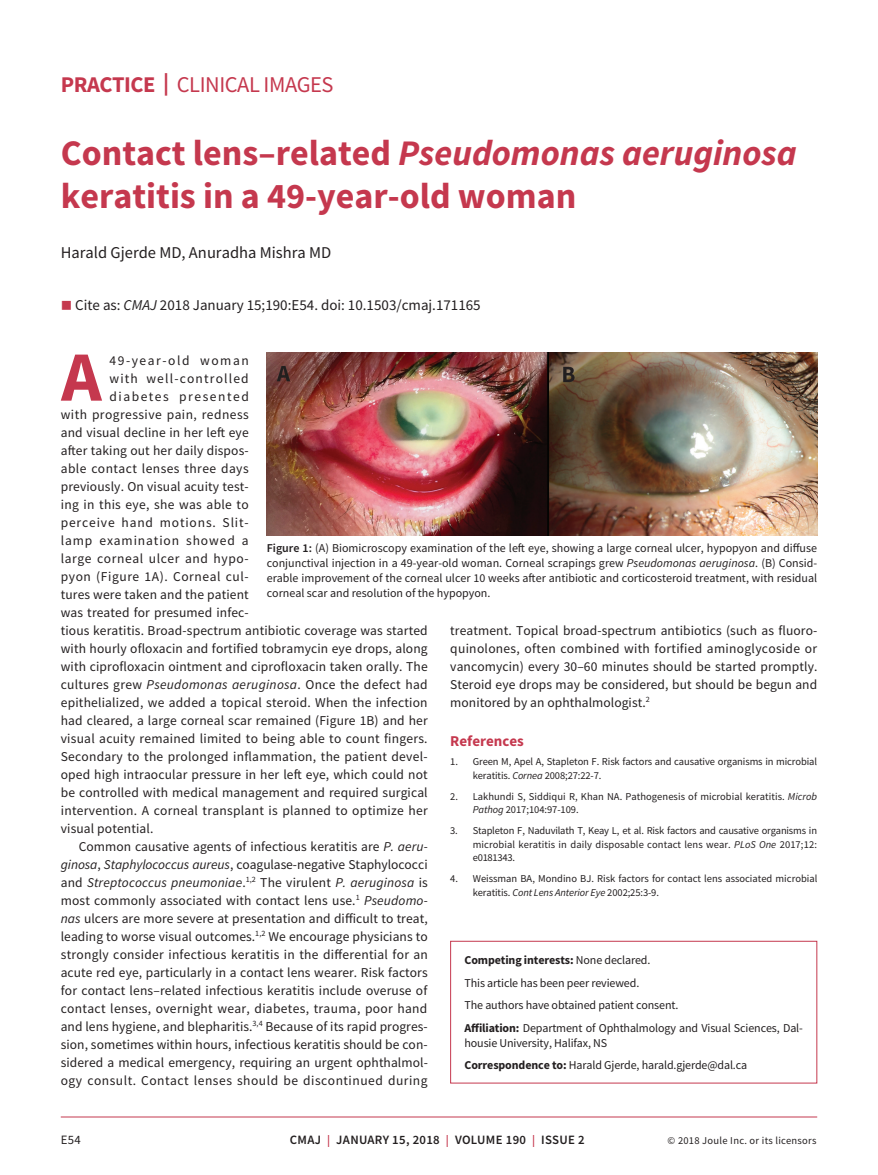
<style>
.page{position:relative;width:878px;height:1175px;background:#fff}
.page>*{position:absolute;margin:0;border:0;box-sizing:border-box;transform-origin:0 0}
.t1{font:700 70.65px "Source Sans Pro";color:#c5384e}
.t2{font:700 36px/43.2px "Source Sans Pro";color:#c5384e}
.t3{font:22.5px "Source Sans Pro";letter-spacing:-.02em;color:#c5384e}
.t4{font:16.5px "Source Sans Pro";color:#231f20}
.t5{font:15px "Source Sans Pro";color:#231f20}
.t6{font:700 15px "Source Sans Pro";color:#c5384e}
.t7{font:13.5px/18px "Source Sans Pro";letter-spacing:.01em;color:#231f20;text-align:justify}
.t8{font:13.5px "Source Sans Pro";letter-spacing:.035em;color:#231f20}
.t9{font:italic 13.5px "Source Sans Pro";letter-spacing:.01em;color:#231f20}
.t10{font:13.5px "Source Sans Pro";letter-spacing:.115em;color:#231f20}
.t11{font:13.5px "Source Sans Pro";letter-spacing:.03em;color:#231f20}
.t12{font:13.5px "Source Sans Pro";letter-spacing:.04em;color:#231f20}
.t13{font:13.5px "Source Sans Pro";letter-spacing:.06em;color:#231f20}
.t14{font:13.5px "Source Sans Pro";letter-spacing:.045em;color:#231f20}
.t15{font:13.5px "Source Sans Pro";letter-spacing:.065em;color:#231f20}
.t16{font:13.5px "Source Sans Pro";letter-spacing:.085em;color:#231f20}
.t17{font:600 12.75px "Source Sans Pro";letter-spacing:.025em;color:#231f20}
.t18{font:12.75px "Source Sans Pro";color:#231f20}
.t19{font:12px/22.5px "Source Sans Pro";letter-spacing:-.01em;color:#231f20}
.t20{font:10.5px/13.5px "Source Sans Pro";color:#231f20}
.t21{font:10.5px "Source Sans Pro";letter-spacing:.025em;color:#231f20}
.s1{font-weight:700}
.s2{font-style:italic}
.s3{color:#c5384e}
.s4{font-style:normal}
.s5{font-weight:600}
.s6{font-size:12px;color:#c5384e}
</style>
<div class="page">
<hr style="left:61px;top:1116px;width:756px;height:1px;background:#c5384e">
<img style="left:267px;top:352px;width:550px;height:183px">
<div style="left:450px;top:940px;width:367px;height:143px;border:1px solid #c5384e"></div>
<h3 class="t3" style="left:61px;top:70px;width:274px"><span class="s1">PRACTICE |</span> CLINICAL IMAGES</h3>
<h2 class="t2" style="left:61px;top:131px;width:737px">Contact lens–related <span class="s2">Pseudomonas aeruginosa </span>keratitis in a 49-year-old woman</h2>
<p class="t4" style="left:61px;top:242px;width:272px">Harald Gjerde MD, Anuradha Mishra MD</p>
<p class="t5" style="left:61px;top:296px;width:421px"><span class="s3">■</span> Cite as: <span class="s2">CMAJ</span> 2018 January 15;190:E54. doi: 10.1503/cmaj.171165</p>
<h1 class="t1" style="left:61px;top:329px;width:42px">A</h1>
<p class="t10" style="left:109px;top:351px;width:141px">49-year-old woman</p>
<p class="t16" style="left:109px;top:369px;width:141px">with well-controlled</p>
<p class="t10" style="left:109px;top:387px;width:141px">diabetes presented</p>
<p class="t8" style="left:61px;top:405px;width:189px">with progressive pain, redness</p>
<p class="t7" style="left:61px;top:423px;width:189px">and visual decline in her left eye</p>
<p class="t7" style="left:61px;top:441px;width:189px">after taking out her daily dispos-</p>
<p class="t11" style="left:61px;top:459px;width:189px">able contact lenses three days</p>
<p class="t7" style="left:61px;top:477px;width:189px">previously. On visual acuity test-</p>
<p class="t7" style="left:61px;top:495px;width:189px">ing in this eye, she was able to</p>
<p class="t13" style="left:61px;top:513px;width:189px">perceive hand motions. Slit-</p>
<p class="t15" style="left:61px;top:531px;width:189px">lamp examination showed a</p>
<p class="t14" style="left:61px;top:549px;width:189px">large corneal ulcer and hypo-</p>
<p class="t12" style="left:61px;top:567px;width:189px">pyon (Figure 1A). Corneal cul-</p>
<p class="t7" style="left:61px;top:585px;width:189px">tures were taken and the patient</p>
<p class="t7" style="left:61px;top:603px;width:189px">was treated for presumed infec-</p>
<p class="t7" style="left:61px;top:621px;width:368px">tious keratitis. Broad-spectrum antibiotic coverage was started</p>
<p class="t7" style="left:61px;top:639px;width:368px">with hourly ofloxacin and fortified tobramycin eye drops, along</p>
<p class="t7" style="left:61px;top:657px;width:368px">with ciprofloxacin ointment and ciprofloxacin taken orally. The</p>
<p class="t7" style="left:61px;top:675px;width:368px">cultures grew <span class="s2">Pseudomonas aeruginosa</span>. Once the defect had</p>
<p class="t7" style="left:61px;top:693px;width:368px">epithelialized, we added a topical steroid. When the infection</p>
<p class="t7" style="left:61px;top:711px;width:368px">had cleared, a large corneal scar remained (Figure 1B) and her</p>
<p class="t7" style="left:61px;top:729px;width:368px">visual acuity remained limited to being able to count fingers.</p>
<p class="t7" style="left:61px;top:747px;width:368px">Secondary to the prolonged inflammation, the patient devel-</p>
<p class="t7" style="left:61px;top:765px;width:368px">oped high intraocular pressure in her left eye, which could not</p>
<p class="t7" style="left:61px;top:783px;width:368px">be controlled with medical management and required surgical</p>
<p class="t7" style="left:61px;top:801px;width:368px">intervention. A corneal transplant is planned to optimize her</p>
<p class="t7" style="left:61px;top:819px;width:94px">visual potential.</p>
<p class="t7" style="left:79px;top:837px;width:350px">Common causative agents of infectious keratitis are <span class="s2">P. aeru-</span></p>
<p class="t7" style="left:61px;top:855px;width:368px"><span class="s2">ginosa</span>, <span class="s2">Staphylococcus aureus</span>, coagulase-negative Staphylococci</p>
<p class="t9" style="left:61px;top:873px;width:368px"><span class="s4">and</span> Streptococcus pneumoniae<span class="s4">.</span><sup>1,2</sup> <span class="s4">The virulent</span> P. aeruginosa <span class="s4">is</span></p>
<p class="t7" style="left:61px;top:891px;width:368px">most commonly associated with contact lens use.<sup>1</sup> <span class="s2">Pseudomo-</span></p>
<p class="t7" style="left:61px;top:909px;width:368px"><span class="s2">nas</span> ulcers are more severe at presentation and difficult to treat,</p>
<p class="t7" style="left:61px;top:927px;width:368px">leading to worse visual outcomes.<sup>1,2</sup> We encourage physicians to</p>
<p class="t7" style="left:61px;top:945px;width:369px">strongly consider infectious keratitis in the differential for an</p>
<p class="t7" style="left:61px;top:963px;width:368px">acute red eye, particularly in a contact lens wearer. Risk factors</p>
<p class="t7" style="left:61px;top:981px;width:368px">for contact lens–related infectious keratitis include overuse of</p>
<p class="t7" style="left:61px;top:999px;width:368px">contact lenses, overnight wear, diabetes, trauma, poor hand</p>
<p class="t7" style="left:61px;top:1017px;width:368px">and lens hygiene, and blepharitis.<sup>3,4</sup> Because of its rapid progres-</p>
<p class="t7" style="left:61px;top:1035px;width:368px">sion, sometimes within hours, infectious keratitis should be con-</p>
<p class="t7" style="left:61px;top:1053px;width:368px">sidered a medical emergency, requiring an urgent ophthalmol-</p>
<p class="t8" style="left:61px;top:1071px;width:368px">ogy consult. Contact lenses should be discontinued during</p>
<p class="t19" style="left:267px;top:540px;width:552px;line-height:15px;text-align:justify"><span class="s5">Figure 1:</span> (A) Biomicroscopy examination of the left eye, showing a large corneal ulcer, hypopyon and diffuse conjunctival injection in a 49-year-old woman. Corneal scrapings grew <span class="s2">Pseudomonas aeruginosa</span>. (B) Consid&shy;erable improvement of the corneal ulcer 10 weeks after antibiotic and corticosteroid treatment, with residual corneal scar and resolution of the hypopyon.</p>
<p class="t7" style="left:450px;top:621px;width:369px">treatment. Topical broad-spectrum antibiotics (such as fluoro&shy;quinolones, often combined with fortified aminoglycoside or vancomycin) every 30–60 minutes should be started promptly.<br>Steroid eye drops may be considered, but should be begun and monitored by an ophthalmologist.<sup>2</sup></p>
<p class="t6" style="left:450px;top:730px;width:75px">References</p>
<p class="t20" style="left:472px;top:755px;width:346px;text-indent:-22px">1. Green M, Apel A, Stapleton F. Risk factors and causative organisms in microbial keratitis. <span class="s2">Cornea</span> 2008;27:22-7.</p>
<p class="t20" style="left:472px;top:789px;width:346px;text-indent:-23px">2. Lakhundi S, Siddiqui R, Khan NA. Pathogenesis of microbial keratitis. <span class="s2">Microb<br>Pathog</span> 2017;104:97-109.</p>
<p class="t20" style="left:472px;top:824px;width:346px;text-align:justify;text-indent:-23px">3. Stapleton F, Naduvilath T, Keay L, et al. Risk factors and causative organisms in microbial keratitis in daily disposable contact lens wear. <span class="s2">PLoS One</span> 2017;12: e0181343.</p>
<p class="t20" style="left:473px;top:872px;width:346px;text-indent:-23px">4. Weissman BA, Mondino BJ. Risk factors for contact lens associated microbial keratitis. <span class="s2">Cont Lens Anterior Eye</span> 2002;25:3-9.</p>
<p class="t19" style="left:464px;top:948px;width:340px"><span class="s1">Competing interests:</span> None declared.<br>This article has been peer reviewed.<br>The authors have obtained patient consent.<br><span class="s1">Affiliation:</span> Department of Ophthalmology and Visual Sciences, Dal-</p>
<p class="t19" style="left:464px;top:1031px;width:284px">housie University, Halifax, NS<br><span class="s1">Correspondence to:</span> Harald Gjerde, harald.gjerde@dal.ca</p>
<p class="t18" style="left:61px;top:1132px;width:22px">E54</p>
<p class="t17" style="left:290px;top:1131px;width:296px">CMAJ <span class="s6">|</span> JANUARY 15, 2018 <span class="s6">|</span> VOLUME 190 <span class="s6">|</span> ISSUE 2</p>
<p class="t21" style="left:667px;top:1134px;width:150px">© 2018 Joule Inc. or its licensors</p>
</div>
